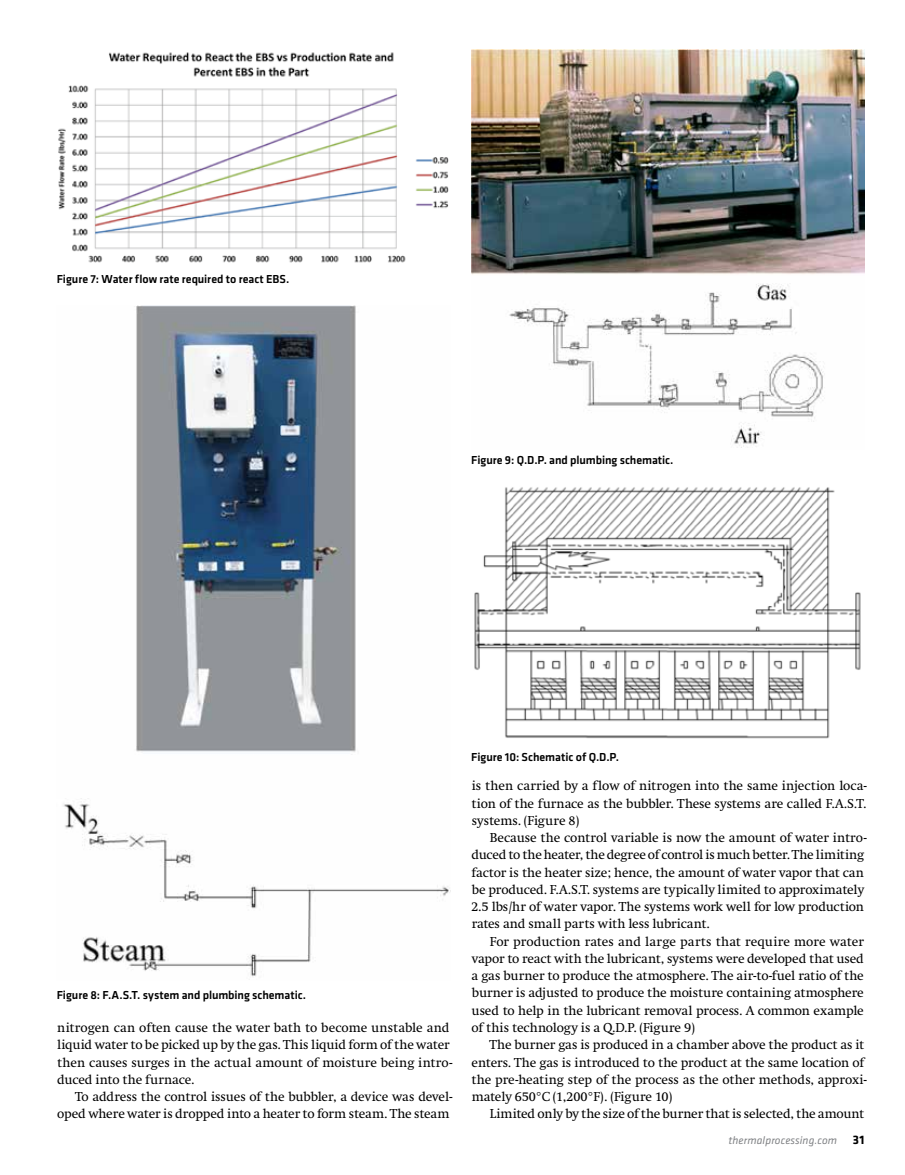
<style>
.page{position:relative;width:905px;height:1175px;background:#fff}
.page>*{position:absolute;margin:0;border:0;box-sizing:border-box;transform-origin:0 0}
.t1{font:13.5px/17.2px "Swift";letter-spacing:-.01em;color:#000}
.t2{font:500 12px "Klavika Basic";letter-spacing:-.005em;color:#000}
.t3{font:italic 11.25px "Klavika Basic";letter-spacing:.01em;color:#808285}
.s1{font-weight:700;font-style:normal;font-size:12.75px;color:#000}
</style>
<div class="page">
<img style="left:474px;top:487px;width:387px;height:252px">
<img style="left:58px;top:52px;width:391px;height:211px">
<img style="left:63px;top:305px;width:387px;height:672px">
<img style="left:471px;top:50px;width:393px;height:398px">
<p class="t2" style="left:57px;top:271px;width:234px">Figure 7: Water flow rate required to react EBS.</p>
<p class="t2" style="left:471px;top:452px;width:204px">Figure 9: Q.D.P. and plumbing schematic.</p>
<p class="t2" style="left:57px;top:986px;width:251px">Figure 8: F.A.S.T. system and plumbing schematic.</p>
<p class="t1" style="left:57px;top:1019px;width:396px">nitrogen can often cause the water bath to become unstable and liquid water to be picked up by the gas. This liquid form of the water then causes surges in the actual amount of moisture being intro&shy;duced into the furnace.</p>
<p class="t1" style="left:57px;top:1088px;width:396px;text-align:right">To address the control issues of the bubbler, a device was devel&shy;oped where water is dropped into a heater to form steam. The steam</p>
<p class="t2" style="left:471px;top:748px;width:149px">Figure 10: Schematic of Q.D.P.</p>
<p class="t1" style="left:471px;top:777px;width:396px;text-align:justify">is then carried by a flow of nitrogen into the same injection loca&shy;tion of the furnace as the bubbler. These systems are called F.A.S.T. systems. (Figure 8)</p>
<p class="t1" style="left:471px;top:829px;width:397px;text-indent:19px">Because the control variable is now the amount of water intro&shy;duced to the heater, the degree of control is much better. The limiting factor is the heater size; hence, the amount of water vapor that can be produced. F.A.S.T. systems are typically limited to approximately 2.5 lbs/hr of water vapor. The systems work well for low production rates and small parts with less lubricant.</p>
<p class="t1" style="left:471px;top:933px;width:394px;text-align:justify;text-indent:18px">For production rates and large parts that require more water vapor to react with the lubricant, systems were developed that used a gas burner to produce the atmosphere. The air-to-fuel ratio of the burner is adjusted to produce the moisture containing atmosphere used to help in the lubricant removal process. A common example of this technology is a Q.D.P. (Figure 9)</p>
<p class="t1" style="left:471px;top:1036px;width:396px;text-indent:18px">The burner gas is produced in a chamber above the product as it enters. The gas is introduced to the product at the same location of the pre-heating step of the process as the other methods, approxi&shy;mately 650°C (1,200°F). (Figure 10)</p>
<p class="t1" style="left:489px;top:1105px;width:376px">Limited only by the size of the burner that is selected, the amount</p>
<p class="t3" style="left:728px;top:1133px;width:137px">thermalprocessing.com <span class="s1">31</span></p>
</div>
